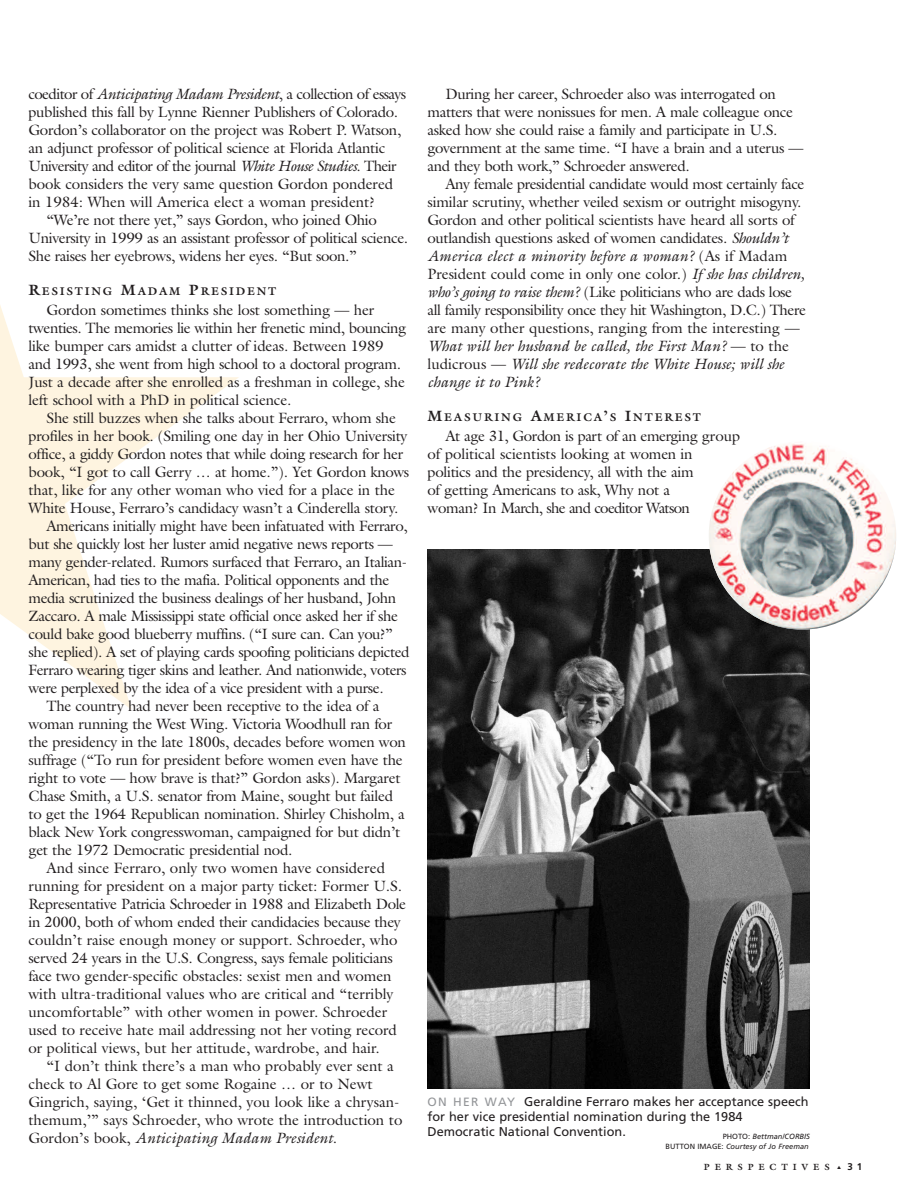
<style>
.page{position:relative;width:918px;height:1188px;background:#fff}
.page>*{position:absolute;margin:0;border:0;box-sizing:border-box;transform-origin:0 0}
.t1{font:15px/18px "Galliard";letter-spacing:-.015em;color:#231f20}
.t2{font:15px "Galliard";letter-spacing:-.04em;color:#231f20}
.t3{font:italic 15px "Galliard";color:#231f20}
.t4{font:12.75px/15px "Frutiger";color:#231f20}
.t5{font:700 11.25px "Galliard";letter-spacing:.16em;color:#231f20}
.t6{font:700 9px "Galliard";letter-spacing:.54em;color:#231f20}
.t7{font:italic 7.5px/9.3px "Frutiger";color:#231f20;text-align:right}
.s1{font-style:italic}
.s2{font-size:15px}
.s3{font-style:normal}
.s4{font-size:12px;color:#939598}
.s5{font-family:"Frutiger";font-size:9.75px}
</style>
<div class="page">
<img style="left:427px;top:550px;width:383px;height:539px">
<img style="left:709px;top:441px;width:187px;height:189px;border-radius:50%">
<p class="t2" style="left:28px;top:85px;width:379px">coeditor of <span class="s1">Anticipating Madam President</span>, a collection of essays</p>
<p class="t1" style="left:28px;top:103px;width:371px">published this fall by Lynne Rienner Publishers of Colorado.</p>
<p class="t1" style="left:28px;top:121px;width:374px">Gordon’s collaborator on the project was Robert P. Watson,</p>
<p class="t1" style="left:28px;top:139px;width:358px">an adjunct professor of political science at Florida Atlantic</p>
<p class="t2" style="left:28px;top:157px;width:370px">University and editor of the journal <span class="s1">White House Studies</span>. Their</p>
<p class="t1" style="left:29px;top:175px;width:366px">book considers the very same question Gordon pondered</p>
<p class="t1" style="left:29px;top:193px;width:348px">in 1984: When will America elect a woman president?</p>
<p class="t1" style="left:47px;top:211px;width:332px">“We’re not there yet,” says Gordon, who joined Ohio</p>
<p class="t1" style="left:29px;top:229px;width:381px">University in 1999 as an assistant professor of political science.</p>
<p class="t1" style="left:29px;top:247px;width:330px">She raises her eyebrows, widens her eyes. “But soon.”</p>
<p class="t5" style="left:28px;top:285px;width:249px"><span class="s2">R</span>ESISTING <span class="s2">M</span>ADAM <span class="s2">P</span>RESIDENT</p>
<p class="t1" style="left:28px;top:301px;width:379px;text-indent:18px">Gordon sometimes thinks she lost something — her twenties. The memories lie within her frenetic mind, bouncing like bumper cars amidst a clutter of ideas. Between 1989 and 1993, she went from high school to a doctoral program.<br>Just a decade after she enrolled as a freshman in college, she left school with a PhD in political science.</p>
<p class="t1" style="left:46px;top:409px;width:351px">She still buzzes when she talks about Ferraro, whom she</p>
<p class="t1" style="left:28px;top:427px;width:381px">profiles in her book. (Smiling one day in her Ohio University</p>
<p class="t1" style="left:28px;top:445px;width:376px">office, a giddy Gordon notes that while doing research for her</p>
<p class="t1" style="left:28px;top:463px;width:382px">book, “I got to call Gerry … at home.”). Yet Gordon knows</p>
<p class="t1" style="left:28px;top:481px;width:368px">that, like for any other woman who vied for a place in the</p>
<p class="t1" style="left:28px;top:499px;width:371px">White House, Ferraro’s candidacy wasn’t a Cinderella story.</p>
<p class="t1" style="left:47px;top:517px;width:363px">Americans initially might have been infatuated with Ferraro,</p>
<p class="t1" style="left:29px;top:535px;width:366px">but she quickly lost her luster amid negative news reports —</p>
<p class="t1" style="left:29px;top:553px;width:380px">many gender-related. Rumors surfaced that Ferraro, an Italian-</p>
<p class="t1" style="left:29px;top:571px;width:362px">American, had ties to the mafia. Political opponents and the</p>
<p class="t1" style="left:29px;top:589px;width:369px">media scrutinized the business dealings of her husband, John</p>
<p class="t1" style="left:29px;top:607px;width:371px">Zaccaro. A male Mississippi state official once asked her if she</p>
<p class="t1" style="left:29px;top:625px;width:366px">could bake good blueberry muffins. (“I sure can. Can you?”</p>
<p class="t1" style="left:29px;top:643px;width:383px">she replied). A set of playing cards spoofing politicians depicted</p>
<p class="t1" style="left:29px;top:661px;width:380px">Ferraro wearing tiger skins and leather. And nationwide, voters</p>
<p class="t1" style="left:29px;top:679px;width:357px">were perplexed by the idea of a vice president with a purse.</p>
<p class="t1" style="left:47px;top:697px;width:334px">The country had never been receptive to the idea of a</p>
<p class="t1" style="left:29px;top:715px;width:365px">woman running the West Wing. Victoria Woodhull ran for</p>
<p class="t1" style="left:29px;top:733px;width:379px">the presidency in the late 1800s, decades before women won</p>
<p class="t1" style="left:29px;top:751px;width:376px">suffrage (“To run for president before women even have the</p>
<p class="t1" style="left:29px;top:769px;width:374px">right to vote — how brave is that?” Gordon asks). Margaret</p>
<p class="t1" style="left:29px;top:787px;width:366px">Chase Smith, a U.S. senator from Maine, sought but failed</p>
<p class="t1" style="left:29px;top:805px;width:378px">to get the 1964 Republican nomination. Shirley Chisholm, a</p>
<p class="t1" style="left:29px;top:823px;width:373px">black New York congresswoman, campaigned for but didn’t</p>
<p class="t1" style="left:29px;top:841px;width:265px">get the 1972 Democratic presidential nod.</p>
<p class="t1" style="left:47px;top:859px;width:340px">And since Ferraro, only two women have considered</p>
<p class="t1" style="left:29px;top:877px;width:375px">running for president on a major party ticket: Former U.S.</p>
<p class="t1" style="left:29px;top:895px;width:379px">Representative Patricia Schroeder in 1988 and Elizabeth Dole</p>
<p class="t1" style="left:29px;top:913px;width:374px">in 2000, both of whom ended their candidacies because they</p>
<p class="t1" style="left:29px;top:931px;width:371px">couldn’t raise enough money or support. Schroeder, who</p>
<p class="t1" style="left:29px;top:949px;width:366px">served 24 years in the U.S. Congress, says female politicians</p>
<p class="t1" style="left:29px;top:967px;width:365px">face two gender-specific obstacles: sexist men and women</p>
<p class="t1" style="left:29px;top:985px;width:367px">with ultra-traditional values who are critical and “terribly</p>
<p class="t1" style="left:29px;top:1003px;width:360px">uncomfortable” with other women in power. Schroeder</p>
<p class="t1" style="left:29px;top:1021px;width:370px">used to receive hate mail addressing not her voting record</p>
<p class="t1" style="left:29px;top:1039px;width:353px">or political views, but her attitude, wardrobe, and hair.</p>
<p class="t1" style="left:47px;top:1057px;width:349px">“I don’t think there’s a man who probably ever sent a</p>
<p class="t1" style="left:29px;top:1075px;width:346px">check to Al Gore to get some Rogaine … or to Newt</p>
<p class="t1" style="left:29px;top:1093px;width:373px">Gingrich, saying, ‘Get it thinned, you look like a chrysan-</p>
<p class="t1" style="left:29px;top:1111px;width:375px">themum,’” says Schroeder, who wrote the introduction to</p>
<p class="t3" style="left:29px;top:1129px;width:310px"><span class="s3">Gordon’s book,</span> Anticipating Madam President<span class="s3">.</span></p>
<p class="t1" style="left:428px;top:85px;width:377px;text-indent:18px">During her career, Schroeder also was interrogated on matters that were nonissues for men. A male colleague once asked how she could raise a family and participate in U.S. government at the same time. “I have a brain and a uterus — and they both work,” Schroeder answered.</p>
<p class="t1" style="left:428px;top:175px;width:380px;text-indent:18px">Any female presidential candidate would most certainly face similar scrutiny, whether veiled sexism or outright misogyny.<br>Gordon and other political scientists have heard all sorts of outlandish questions asked of women candidates. <span class="s1">Shouldn’t America elect a minority before a woman?</span> (As if Madam President could come in only one color.) <span class="s1">If she has children, who’s going to raise them?</span> (Like politicians who are dads lose all family responsibility once they hit Washington, D.C.) There are many other questions, ranging from the interesting — <span class="s1">What will her husband be called, the First Man?</span> — to the ludicrous — <span class="s1">Will she redecorate the White House; will she change it to Pink?</span></p>
<p class="t5" style="left:428px;top:411px;width:275px"><span class="s2">M</span>EASURING <span class="s2">A</span>MERICA<span class="s2">’</span>S <span class="s2">I</span>NTEREST</p>
<p class="t1" style="left:428px;top:427px;width:314px;text-indent:18px">At age 31, Gordon is part of an emerging group of political scientists looking at women in<br>politics and the presidency, all with the aim<br>of getting Americans to ask, Why not a<br>woman? In March, she and coeditor Watson</p>
<p class="t4" style="left:428px;top:1095px;width:383px"><span class="s4">ON HER WAY</span> Geraldine Ferraro makes her acceptance speech for her vice presidential nomination during the 1984<br>Democratic National Convention.</p>
<p class="t7" style="left:666px;top:1133px;width:146px"><span class="s3">PHOTO:</span> Bettman/CORBIS<br><span class="s3">BUTTON IMAGE:</span> Courtesy of Jo Freeman</p>
<p class="t6" style="left:704px;top:1161px;width:160px">PERSPECTIVES ▲ <span class="s5">31</span></p>
</div>
